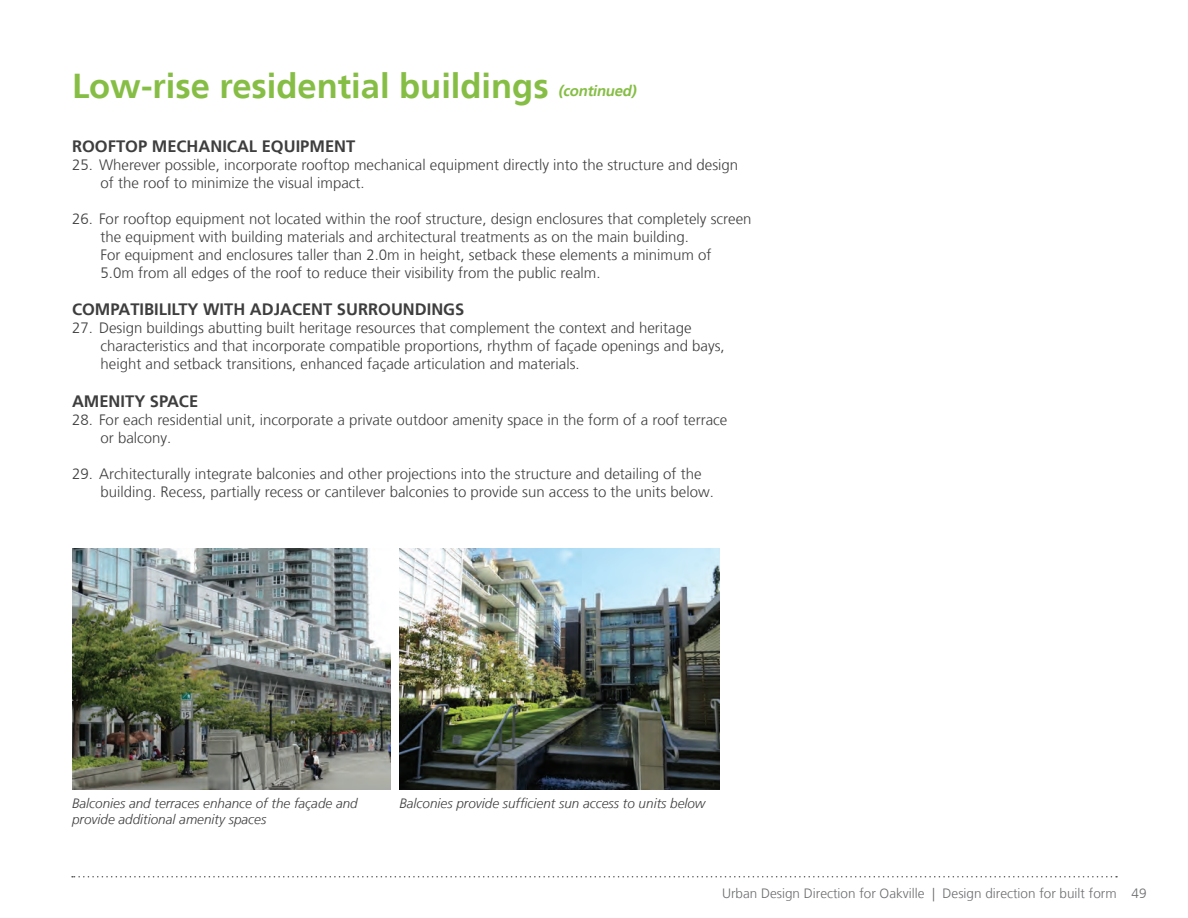
<style>
.page{position:relative;width:1188px;height:918px;background:#fff}
.page>*{position:absolute;margin:0;border:0;box-sizing:border-box;transform-origin:0 0}
.t1{font:700 34.5px "Frutiger";color:#86be45}
.t2{font:700 16.5px "Frutiger";color:#3e3e3f}
.t3{font:300 15px/18px "Frutiger";color:#3e3e3f}
.t4{font:italic 700 15px "Frutiger";color:#86be45}
.t5{font:italic 300 13.5px/16.2px "Frutiger";color:#3e3e3f}
.t6{font:300 13.5px "Frutiger";color:#6c6d70}
</style>
<div class="page">
<svg style="left:72px;top:876px;width:1045px;height:2px"></svg>
<img style="left:72px;top:549px;width:319px;height:240px">
<img style="left:399px;top:549px;width:320px;height:240px">
<h1 class="t1" style="left:72px;top:66px;width:478px">Low-rise residential buildings</h1>
<p class="t4" style="left:558px;top:82px;width:82px">(continued)</p>
<p class="t2" style="left:72px;top:136px;width:285px">ROOFTOP MECHANICAL EQUIPMENT</p>
<p class="t3" style="left:101px;top:156px;width:639px;text-indent:-29px">25. Wherever possible, incorporate rooftop mechanical equipment directly into the structure and design of the roof to minimize the visual impact.</p>
<p class="t3" style="left:101px;top:210px;width:653px;text-indent:-28px">26. For rooftop equipment not located within the roof structure, design enclosures that completely screen the equipment with building materials and architectural treatments as on the main building.<br>For equipment and enclosures taller than 2.0m in height, setback these elements a minimum of<br>5.0m from all edges of the roof to reduce their visibility from the public realm.</p>
<p class="t2" style="left:72px;top:300px;width:394px">COMPATIBILILTY WITH ADJACENT SURROUNDINGS</p>
<p class="t3" style="left:101px;top:320px;width:626px;text-indent:-29px">27. Design buildings abutting built heritage resources that complement the context and heritage characteristics and that incorporate compatible proportions, rhythm of façade openings and bays, height and setback transitions, enhanced façade articulation and materials.</p>
<p class="t2" style="left:72px;top:392px;width:128px">AMENITY SPACE</p>
<p class="t3" style="left:101px;top:411px;width:628px;text-indent:-29px">28. For each residential unit, incorporate a private outdoor amenity space in the form of a roof terrace or balcony.</p>
<p class="t3" style="left:101px;top:465px;width:615px;text-indent:-28px">29. Architecturally integrate balconies and other projections into the structure and detailing of the building. Recess, partially recess or cantilever balconies to provide sun access to the units below.</p>
<p class="t5" style="left:72px;top:796px;width:287px">Balconies and terraces enhance of the façade and provide additional amenity spaces</p>
<p class="t5" style="left:399px;top:796px;width:308px">Balconies provide sufficient sun access to units below</p>
<p class="t6" style="left:722px;top:885px;width:426px">Urban Design Direction for Oakville | Design direction for built form 49</p>
</div>
